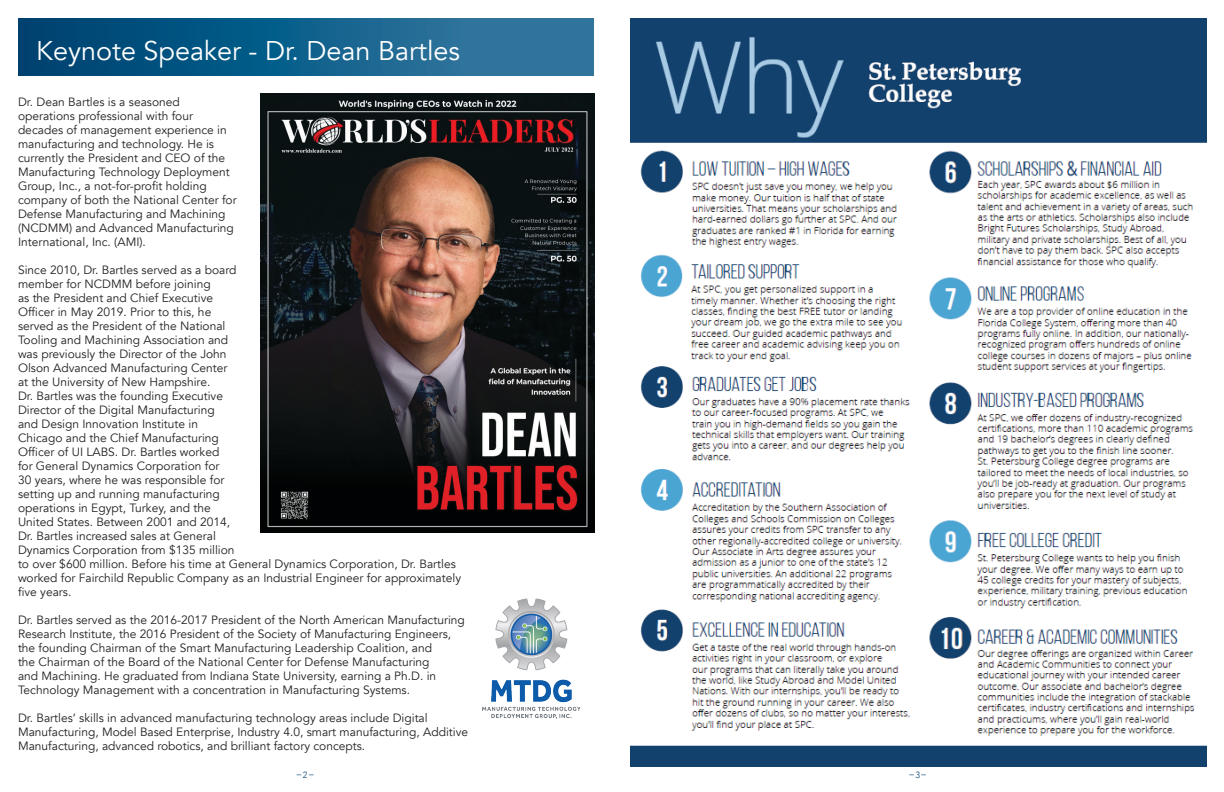
<style>
.page{position:relative;width:1224px;height:792px;background:#fff}
.page>*{position:absolute;margin:0;border:0;box-sizing:border-box;transform-origin:0 0}
.t1{font:27px "Avenir";color:#fff}
.t2{font:12px/14px "Avenir";color:#231f20}
.t3{font:9px "Avenir";color:#00406e}
.s1{font-weight:300}
</style>
<div class="page">
<svg style="left:18px;top:18px;width:576px;height:57px;background:#135f8a"></svg>
<img style="left:260px;top:94px;width:334px;height:438px">
<img style="left:630px;top:18px;width:577px;height:749px">
<img style="left:482px;top:598px;width:99px;height:121px">
<p class="t1" style="left:36px;top:35px;width:426px">Keynote Speaker - Dr. Dean Bartles</p>
<p class="t2" style="left:18px;top:95px;width:220px">Dr. Dean Bartles is a seasoned operations professional with four decades of management experience in manufacturing and technology. He is currently the President and CEO of the Manufacturing Technology Deployment Group, Inc., a not-for-profit holding company of both the National Center for Defense Manufacturing and Machining (NCDMM) and Advanced Manufacturing International, Inc. (AMI).</p>
<p class="t2" style="left:18px;top:263px;width:445px">Since 2010, Dr. Bartles served as a board<br>member for NCDMM before joining<br>as the President and Chief Executive<br>Officer in May 2019. Prior to this, he<br>served as the President of the National<br>Tooling and Machining Association and<br>was previously the Director of the John<br>Olson Advanced Manufacturing Center<br>at the University of New Hampshire.<br>Dr. Bartles was the founding Executive<br>Director of the Digital Manufacturing<br>and Design Innovation Institute in<br>Chicago and the Chief Manufacturing<br>Officer of UI LABS. Dr. Bartles worked<br>for General Dynamics Corporation for<br>30 years, where he was responsible for<br>setting up and running manufacturing<br>operations in Egypt, Turkey, and the<br>United States. Between 2001 and 2014,<br>Dr. Bartles increased sales at General<br>Dynamics Corporation from $135 million<br>to over $600 million. Before his time at General Dynamics Corporation, Dr. Bartles worked for Fairchild Republic Company as an Industrial Engineer for approximately five years.</p>
<p class="t2" style="left:18px;top:613px;width:448px">Dr. Bartles served as the 2016-2017 President of the North American Manufacturing Research Institute, the 2016 President of the Society of Manufacturing Engineers, the founding Chairman of the Smart Manufacturing Leadership Coalition, and<br>the Chairman of the Board of the National Center for Defense Manufacturing<br>and Machining. He graduated from Indiana State University, earning a Ph.D. in Technology Management with a concentration in Manufacturing Systems.</p>
<p class="t2" style="left:18px;top:711px;width:452px">Dr. Bartles’ skills in advanced manufacturing technology areas include Digital<br>Manufacturing, Model Based Enterprise, Industry 4.0, smart manufacturing, Additive<br>Manufacturing, advanced robotics, and brilliant factory concepts.</p>
<p class="t3" style="left:297px;top:769px;width:18px">–<span class="s1">2</span>–</p>
<p class="t3" style="left:909px;top:769px;width:18px">–<span class="s1">3</span>–</p>
</div>
